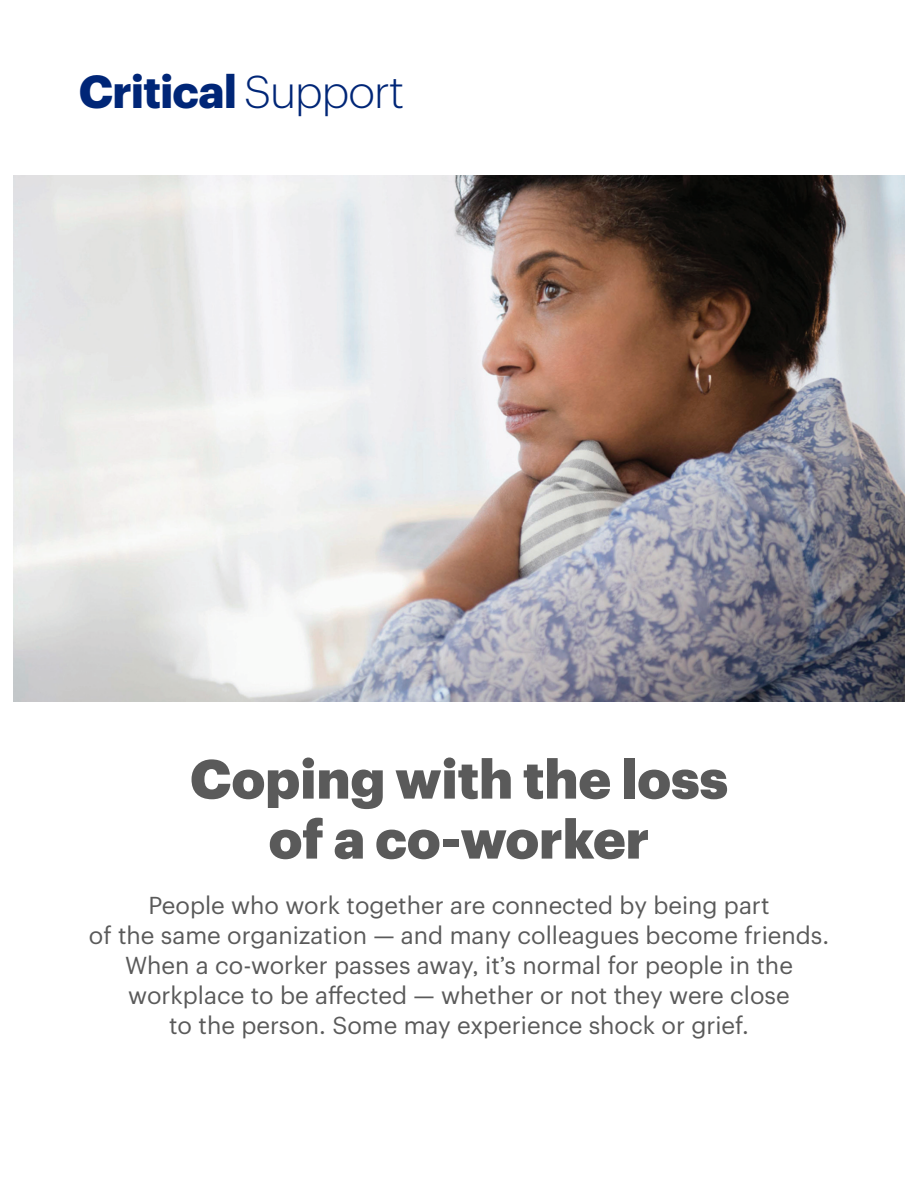
<style>
.page{position:relative;width:918px;height:1188px;background:#fff}
.page>*{position:absolute;margin:0;border:0;box-sizing:border-box;transform-origin:0 0}
.Headline{font:900 54px/60px "Graphik UHG";color:#5a5a5a;text-align:center}
.t1{font:700 45.3px "Graphik";letter-spacing:-.02em;color:#002677}
.Headline-subhead{font:24px/30px "Graphik UHG";color:#5a5a5a;text-align:center}
.s1{font-weight:300;font-size:45px}
</style>
<div class="page">
<img style="left:14px;top:176px;width:890px;height:526px">
<h2 class="t1" style="left:79px;top:56px;width:327px">Critical <span class="s1">Support</span></h2>
<p class="Headline" style="left:190px;top:744px;width:539px">Coping with the loss of a co-worker</p>
<p class="Headline-subhead" style="left:89px;top:888px;width:742px">People who work together are connected by being part<br>of the same organization — and many colleagues become friends.<br>When a co-worker passes away, it’s normal for people in the workplace to be affected — whether or not they were close<br>to the person. Some may experience shock or grief.</p>
</div>
